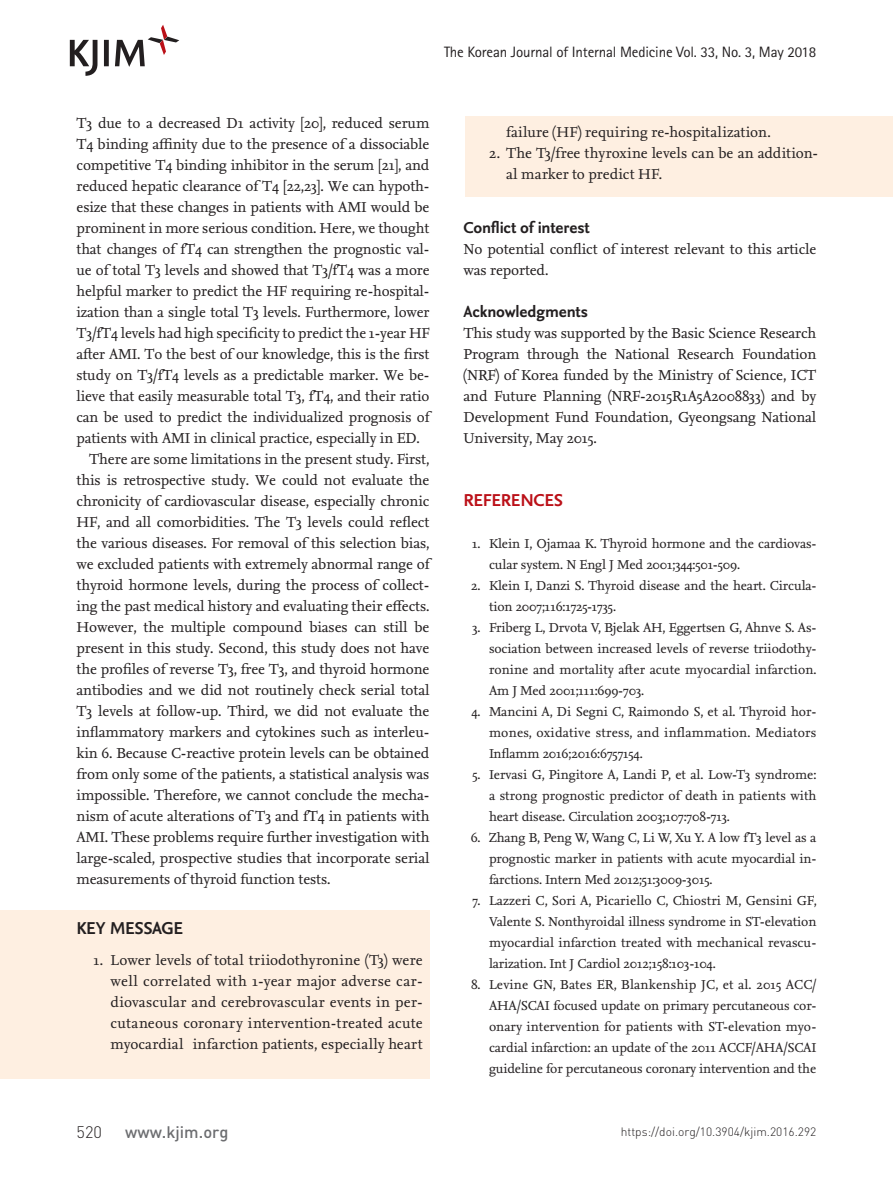
<style>
.page{position:relative;width:893px;height:1191px;background:#fff}
.page>*{position:absolute;margin:0;border:0;box-sizing:border-box;transform-origin:0 0}
.제목1{font:700 18px "Nexus Sans";letter-spacing:-.025em;color:#bb1018}
.키메세지제목{font:700 18px "Nexus Sans";letter-spacing:-.02em;color:#231f20}
.제목2{font:700 16.5px "Nexus Sans";letter-spacing:-.01em;color:#231f20}
.t1{font:500 16.5px "DIN";color:#6c6d70}
.t2{font:300 16.5px "DIN";color:#231f20}
.들였쓰기_본문{font:15px/21px "Nexus Serif";letter-spacing:-.01em;color:#231f20;text-align:justify}
.제목밑본문{font:15px/21px "Nexus Serif";letter-spacing:-.01em;color:#231f20}
.t3{font:15px "Rotis Sans Serif Std";letter-spacing:-.01em;color:#231f20}
.들였쓰기_본문-2{font:15px "Nexus Serif";letter-spacing:.01em;color:#231f20}
.t4{font:13.5px/21px "Nexus Serif";letter-spacing:-.01em;color:#231f20;text-align:justify}
.t5{font:300 12px "DIN";color:#231f20}
</style>
<div class="page">
<svg style="left:70px;top:25px;width:109px;height:51px"></svg>
<div style="left:466px;top:116px;width:427px;height:81px;background:#feefe1"></div>
<div style="left:0;top:910px;width:429px;height:168px;background:#feefe1"></div>
<p class="t3" style="left:444px;top:43px;width:374px">The Korean Journal of Internal Medicine Vol. 33, No. 3, May 2018</p>
<p class="들였쓰기_본문" style="left:77px;top:112px;width:354px">T3 due to a decreased D1 activity [20], reduced serum T4 binding affinity due to the presence of a dissociable competitive T4 binding inhibitor in the serum [21], and reduced hepatic clearance of T4 [22,23]. We can hypoth&shy;esize that these changes in patients with AMI would be prominent in more serious condition. Here, we thought that changes of fT4 can strengthen the prognostic val&shy;ue of total T3 levels and showed that T3/fT4 was a more helpful marker to predict the HF requiring re-hospital&shy;ization than a single total T3 levels. Furthermore, lower T3/fT4 levels had high specificity to predict the 1-year HF after AMI. To the best of our knowledge, this is the first study on T3/fT4 levels as a predictable marker. We be&shy;lieve that easily measurable total T3, fT4, and their ratio can be used to predict the individualized prognosis of patients with AMI in clinical practice, especially in ED.</p>
<p class="들였쓰기_본문" style="left:77px;top:448px;width:354px;text-indent:13px">There are some limitations in the present study. First, this is retrospective study. We could not evaluate the chronicity of cardiovascular disease, especially chronic HF, and all comorbidities. The T3 levels could reflect the various diseases. For removal of this selection bias, we excluded patients with extremely abnormal range of thyroid hormone levels, during the process of collect&shy;ing the past medical history and evaluating their effects.<br>However, the multiple compound biases can still be present in this study. Second, this study does not have the profiles of reverse T3, free T3, and thyroid hormone antibodies and we did not routinely check serial total T3 levels at follow-up. Third, we did not evaluate the inflammatory markers and cytokines such as interleu&shy;kin 6. Because C-reactive protein levels can be obtained from only some of the patients, a statistical analysis was impossible. Therefore, we cannot conclude the mecha&shy;nism of acute alterations of T3 and fT4 in patients with AMI. These problems require further investigation with large-scaled, prospective studies that incorporate serial measurements of thyroid function tests.</p>
<p class="키메세지제목" style="left:77px;top:916px;width:108px">KEY MESSAGE</p>
<p class="들였쓰기_본문" style="left:111px;top:949px;width:314px;text-indent:-17px">1. Lower levels of total triiodothyronine (T3) were well correlated with 1-year major adverse car&shy;diovascular and cerebrovascular events in per&shy;cutaneous coronary intervention-treated acute myocardial infarction patients, especially heart</p>
<p class="들였쓰기_본문-2" style="left:506px;top:122px;width:266px">failure (HF) requiring re-hospitalization.</p>
<p class="들였쓰기_본문" style="left:506px;top:142px;width:314px;text-indent:-17px">2. The T3/free thyroxine levels can be an addition&shy;al marker to predict HF.</p>
<p class="제목2" style="left:463px;top:217px;width:128px">Conflict of interest</p>
<p class="제목밑본문" style="left:463px;top:238px;width:354px">No potential conflict of interest relevant to this article was reported.</p>
<p class="제목2" style="left:463px;top:301px;width:126px">Acknowledgments</p>
<p class="제목밑본문" style="left:463px;top:322px;width:354px;text-align:justify">This study was supported by the Basic Science Research Program through the National Research Foundation (NRF) of Korea funded by the Ministry of Science, ICT and Future Planning (NRF-2015R1A5A2008833) and by Development Fund Foundation, Gyeongsang National University, May 2015.</p>
<p class="제목1" style="left:463px;top:488px;width:101px">REFERENCES</p>
<p class="t4" style="left:489px;top:532px;width:329px;text-indent:-17px">1. Klein I, Ojamaa K. Thyroid hormone and the cardiovas&shy;cular system. N Engl J Med 2001;344:501-509.</p>
<p class="t4" style="left:489px;top:574px;width:329px;text-indent:-18px">2. Klein I, Danzi S. Thyroid disease and the heart. Circula&shy;tion 2007;116:1725-1735.</p>
<p class="t4" style="left:489px;top:616px;width:329px;text-indent:-17px">3. Friberg L, Drvota V, Bjelak AH, Eggertsen G, Ahnve S. As&shy;sociation between increased levels of reverse triiodothy&shy;ronine and mortality after acute myocardial infarction.<br>Am J Med 2001;111:699-703.</p>
<p class="t4" style="left:489px;top:700px;width:329px;text-indent:-18px">4. Mancini A, Di Segni C, Raimondo S, et al. Thyroid hor&shy;mones, oxidative stress, and inflammation. Mediators Inflamm 2016;2016:6757154.</p>
<p class="t4" style="left:489px;top:763px;width:329px;text-indent:-17px">5. Iervasi G, Pingitore A, Landi P, et al. Low-T3 syndrome: a strong prognostic predictor of death in patients with heart disease. Circulation 2003;107:708-713.</p>
<p class="t4" style="left:489px;top:826px;width:329px;text-indent:-18px">6. Zhang B, Peng W, Wang C, Li W, Xu Y. A low fT3 level as a prognostic marker in patients with acute myocardial in&shy;farctions. Intern Med 2012;51:3009-3015.</p>
<p class="t4" style="left:489px;top:889px;width:329px;text-indent:-17px">7. Lazzeri C, Sori A, Picariello C, Chiostri M, Gensini GF, Valente S. Nonthyroidal illness syndrome in ST-elevation myocardial infarction treated with mechanical revascu&shy;larization. Int J Cardiol 2012;158:103-104.</p>
<p class="t4" style="left:489px;top:973px;width:329px;text-indent:-18px">8. Levine GN, Bates ER, Blankenship JC, et al. 2015 ACC/ AHA/SCAI focused update on primary percutaneous cor&shy;onary intervention for patients with ST-elevation myo&shy;cardial infarction: an update of the 2011 ACCF/AHA/SCAI guideline for percutaneous coronary intervention and the</p>
<p class="t2" style="left:77px;top:1121px;width:27px">520</p>
<p class="t1" style="left:125px;top:1121px;width:105px">www.kjim.org</p>
<p class="t5" style="left:621px;top:1124px;width:197px">https://doi.org/10.3904/kjim.2016.292</p>
</div>
